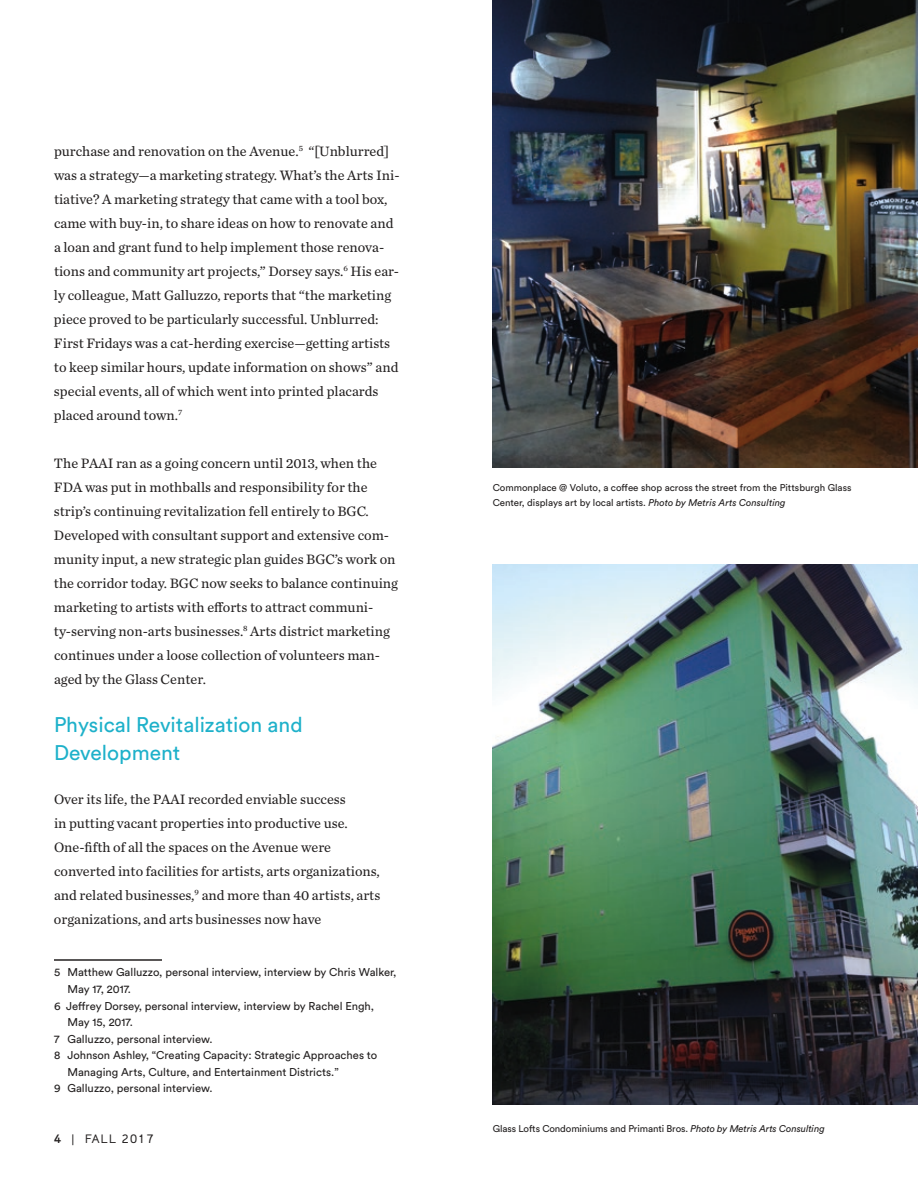
<style>
.page{position:relative;width:918px;height:1188px;background:#fff}
.page>*{position:absolute;margin:0;border:0;box-sizing:border-box;transform-origin:0 0}
.t1{font:21px/28.5px "Circular Std";color:#1eb1ca}
.t2{font:14.25px/24px "Chronicle Text G2";color:#232020}
.t3{font:12px "Reader";letter-spacing:.1em;color:#232020}
.t4{font:11.25px "Circular Std";color:#232020}
.t5{font:9.75px/15px "Circular Std";color:#232020}
.s1{font-weight:500}
.s2{font-style:italic}
</style>
<div class="page">
<hr style="left:54px;top:959px;width:108px;height:2px;background:#232020">
<img style="left:493px;top:0;width:425px;height:468px">
<img style="left:493px;top:564px;width:425px;height:541px">
<p class="t2" style="left:54px;top:138px;width:347px">purchase and renovation on the Avenue.<sup>5</sup> “[Unblurred] was a strategy—a marketing strategy. What’s the Arts Ini&shy;tiative? A marketing strategy that came with a tool box, came with buy-in, to share ideas on how to renovate and a loan and grant fund to help implement those renova&shy;tions and community art projects,” Dorsey says.<sup>6</sup> His ear&shy;ly colleague, Matt Galluzzo, reports that “the marketing piece proved to be particularly successful. Unblurred:<br>First Fridays was a cat-herding exercise—getting artists to keep similar hours, update information on shows” and special events, all of which went into printed placards placed around town.<sup>7</sup></p>
<p class="t2" style="left:54px;top:450px;width:345px">The PAAI ran as a going concern until 2013, when the FDA was put in mothballs and responsibility for the strip’s continuing revitalization fell entirely to BGC.<br>Developed with consultant support and extensive com&shy;munity input, a new strategic plan guides BGC’s work on the corridor today. BGC now seeks to balance continuing marketing to artists with efforts to attract communi&shy;ty-serving non-arts businesses.<sup>8</sup> Arts district marketing continues under a loose collection of volunteers man&shy;aged by the Glass Center.</p>
<h1 class="t1" style="left:54px;top:710px;width:250px">Physical Revitalization and<br>Development</h1>
<p class="t2" style="left:54px;top:786px;width:328px">Over its life, the PAAI recorded enviable success<br>in putting vacant properties into productive use.<br>One-fifth of all the spaces on the Avenue were converted into facilities for artists, arts organizations, and related businesses,<sup>9</sup> and more than 40 artists, arts organizations, and arts businesses now have</p>
<p class="t4" style="left:54px;top:966px;width:344px">5 Matthew Galluzzo, personal interview, interview by Chris Walker,</p>
<p class="t4" style="left:68px;top:982px;width:65px">May 17, 2017.</p>
<p class="t4" style="left:54px;top:999px;width:322px">6 Jeffrey Dorsey, personal interview, interview by Rachel Engh,</p>
<p class="t4" style="left:68px;top:1015px;width:67px">May 15, 2017.</p>
<p class="t4" style="left:54px;top:1032px;width:160px">7 Galluzzo, personal interview.</p>
<p class="t4" style="left:54px;top:1048px;width:325px">8 Johnson Ashley, “Creating Capacity: Strategic Approaches to</p>
<p class="t4" style="left:68px;top:1065px;width:273px">Managing Arts, Culture, and Entertainment Districts.”</p>
<p class="t4" style="left:54px;top:1081px;width:160px">9 Galluzzo, personal interview.</p>
<p class="t3" style="left:54px;top:1132px;width:101px"><span class="s1">4</span> | FALL 2017</p>
<p class="t5" style="left:493px;top:480px;width:360px">Commonplace @ Voluto, a coffee shop across the street from the Pittsburgh Glass<br>Center, displays art by local artists. <span class="s2">Photo by Metris Arts Consulting</span></p>
<p class="t5" style="left:493px;top:1121px;width:334px">Glass Lofts Condominiums and Primanti Bros. <span class="s2">Photo by Metris Arts Consulting</span></p>
</div>
